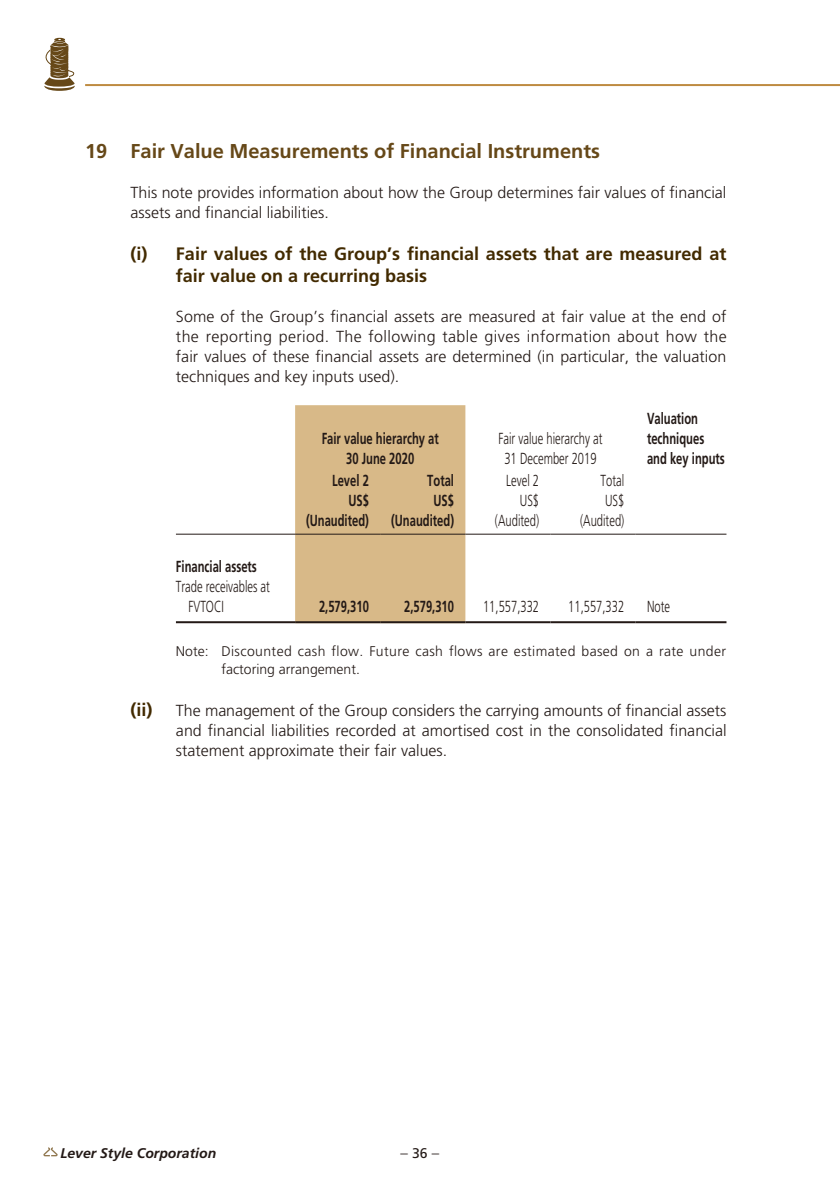
<style>
.page{position:relative;width:840px;height:1191px;background:#fff}
.page>*{position:absolute;margin:0;border:0;box-sizing:border-box;transform-origin:0 0}
.t1{font:700 20px "Frutiger LT Std";color:#664818}
.t2{font:700 18px/22px "Frutiger LT Std";color:#422a00}
.t3{font:300 16px/20px "Frutiger LT Std";color:#231916;text-align:justify}
.t4{font:700 16px/20px "Frutiger LT Std";color:#231916;text-align:center;scale:.7 1}
.t5{font:300 16px/20px "Frutiger LT Std";color:#231916;text-align:center;scale:.7 1}
.t6{font:300 14.8px "Frutiger LT Std";color:#231916}
.t7{font:300 14px/18px "Frutiger LT Std";letter-spacing:.03em;color:#231916}
.t8{font:italic 700 14px "Frutiger LT Std";color:#231916}
.s1{font-weight:700;font-size:18px;color:#422a00}
.s2{font-weight:400;font-size:14px}
</style>
<div class="page">
<svg style="left:43px;top:1147px;width:15px;height:9px"></svg>
<svg style="left:44px;top:39px;width:31px;height:52px"></svg>
<hr style="left:85px;top:84px;width:754px;height:2px;background:#be8b41">
<div style="left:295px;top:405px;width:170px;height:216px;background:#d8b988"></div>
<hr style="left:176px;top:533px;width:119px;height:1px;background:#231916">
<hr style="left:295px;top:533px;width:85px;height:1px;background:#231916">
<hr style="left:380px;top:533px;width:85px;height:1px;background:#231916">
<hr style="left:465px;top:533px;width:85px;height:1px;background:#231916">
<hr style="left:550px;top:533px;width:85px;height:1px;background:#231916">
<hr style="left:635px;top:533px;width:91px;height:1px;background:#231916">
<hr style="left:176px;top:621px;width:119px;height:2px;background:#231916">
<hr style="left:295px;top:621px;width:85px;height:2px;background:#231916">
<hr style="left:380px;top:621px;width:85px;height:2px;background:#231916">
<hr style="left:465px;top:621px;width:85px;height:2px;background:#231916">
<hr style="left:550px;top:621px;width:85px;height:2px;background:#231916">
<hr style="left:635px;top:621px;width:91px;height:2px;background:#231916">
<p class="t1" style="left:85px;top:140px;width:516px">19 Fair Value Measurements of Financial Instruments</p>
<p class="t3" style="left:130px;top:183px;width:597px">This note provides information about how the Group determines fair values of financial assets and financial liabilities.</p>
<p class="t2" style="left:176px;top:243px;width:551px;text-indent:-45px">(i) Fair values of the Group’s financial assets that are measured at fair value on a recurring basis</p>
<p class="t3" style="left:176px;top:307px;width:552px">Some of the Group’s financial assets are measured at fair value at the end of the reporting period. The following table gives information about how the fair values of these financial assets are determined (in particular, the valuation techniques and key inputs used).</p>
<p class="t4" style="left:321px;top:429px;width:169px">Fair value hierarchy at<br>30 June 2020</p>
<p class="t5" style="left:498px;top:429px;width:150px">Fair value hierarchy at<br>31 December 2019</p>
<p class="t4" style="left:332px;top:470px;width:54px">Level 2</p>
<p class="t4" style="left:427px;top:470px;width:40px">Total</p>
<p class="t5" style="left:506px;top:470px;width:49px">Level 2</p>
<p class="t5" style="left:600px;top:470px;width:35px">Total</p>
<p class="t4" style="left:348px;top:490px;width:31px">US$</p>
<p class="t4" style="left:433px;top:490px;width:31px">US$</p>
<p class="t5" style="left:519px;top:490px;width:29px">US$</p>
<p class="t5" style="left:604px;top:490px;width:29px">US$</p>
<p class="t4" style="left:306px;top:510px;width:91px">(Unaudited)</p>
<p class="t4" style="left:391px;top:510px;width:91px">(Unaudited)</p>
<p class="t5" style="left:494px;top:510px;width:65px">(Audited)</p>
<p class="t5" style="left:579px;top:510px;width:65px">(Audited)</p>
<p class="t4" style="left:646px;top:409px;width:113px;text-align:left">Valuation techniques and key inputs</p>
<p class="t4" style="left:176px;top:556px;width:117px">Financial assets</p>
<p class="t5" style="left:188px;top:576px;width:118px;text-align:left;text-indent:-13px">Trade receivables at<br>FVTOCI</p>
<p class="t4" style="left:319px;top:596px;width:73px">2,579,310</p>
<p class="t4" style="left:404px;top:596px;width:73px">2,579,310</p>
<p class="t5" style="left:483px;top:596px;width:82px">11,557,332</p>
<p class="t5" style="left:568px;top:596px;width:82px">11,557,332</p>
<p class="t5" style="left:646px;top:596px;width:34px">Note</p>
<p class="t7" style="left:221px;top:642px;width:506px;text-indent:-45px">Note: Discounted cash flow. Future cash flows are estimated based on a rate under factoring arrangement.</p>
<p class="t3" style="left:176px;top:700px;width:552px;text-indent:-45px"><span class="s1">(ii)</span> The management of the Group considers the carrying amounts of financial assets and financial liabilities recorded at amortised cost in the consolidated financial statement approximate their fair values.</p>
<p class="t8" style="left:60px;top:1144px;width:157px">Lever Style Corporation</p>
<p class="t6" style="left:400px;top:1144px;width:40px">–<span class="s2">36</span>–</p>
</div>
